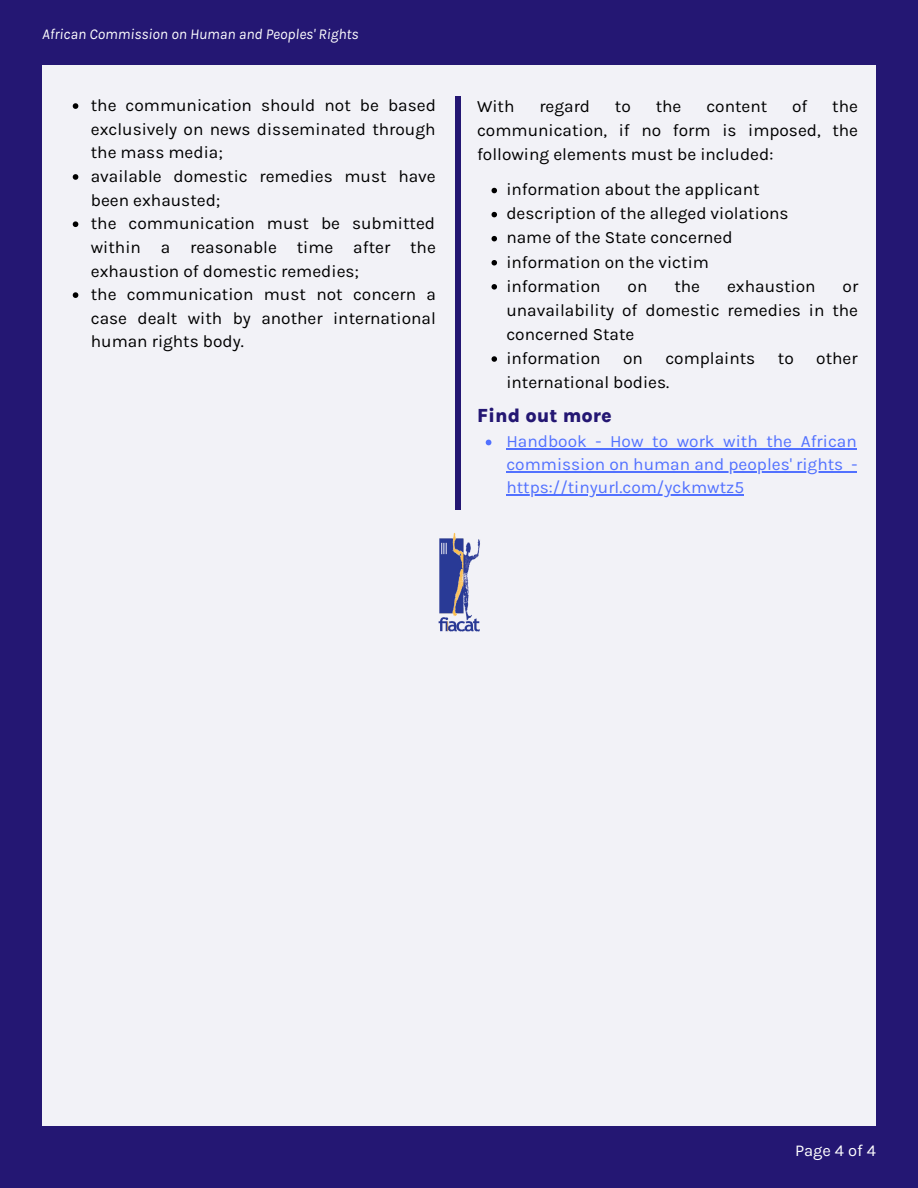
<style>
.page{position:relative;width:918px;height:1188px;background:#241773}
.page>*{position:absolute;margin:0;border:0;box-sizing:border-box;transform-origin:0 0}
.t1{font:800 19.5px "Karla";color:#241773}
.t2{font:17.25px/23.7px "Karla";color:#000;text-align:justify}
.t3{font:17.25px/23px "Karla";color:#5271ff;text-align:justify}
.t4{font:16.5px "Karla";color:#fff}
.t5{font:italic 15px "Karla";color:#fff}
</style>
<div class="page">
<div style="left:42px;top:66px;width:834px;height:1060px;background:#f2f2f7"></div>
<div style="left:455px;top:96px;width:6px;height:414px;background:#241773"></div>
<img style="left:438px;top:533px;width:42px;height:99px">
<svg style="left:73px;top:103px;width:5px;height:6px"></svg>
<svg style="left:73px;top:174px;width:5px;height:6px"></svg>
<svg style="left:73px;top:221px;width:5px;height:6px"></svg>
<svg style="left:73px;top:292px;width:5px;height:6px"></svg>
<svg style="left:486px;top:440px;width:5px;height:5px"></svg>
<hr style="left:506px;top:448px;width:351px;height:2px;background:#5271ff">
<hr style="left:506px;top:471px;width:337px;height:2px;background:#5271ff">
<svg style="left:843px;top:471px;width:14px;height:2px"></svg>
<hr style="left:506px;top:494px;width:238px;height:2px;background:#5271ff">
<svg style="left:492px;top:188px;width:5px;height:5px"></svg>
<svg style="left:492px;top:212px;width:5px;height:5px"></svg>
<svg style="left:492px;top:236px;width:5px;height:5px"></svg>
<svg style="left:492px;top:260px;width:5px;height:6px"></svg>
<svg style="left:492px;top:284px;width:5px;height:6px"></svg>
<svg style="left:492px;top:356px;width:5px;height:6px"></svg>
<p class="t5" style="left:42px;top:26px;width:318px">African Commission on Human and Peoples' Rights</p>
<p class="t2" style="left:91px;top:94px;width:347px">the communication should not be based exclusively on news disseminated through the mass media;</p>
<p class="t2" style="left:91px;top:164px;width:346px">available domestic remedies must have been exhausted;</p>
<p class="t2" style="left:91px;top:212px;width:347px">the communication must be submitted within a reasonable time after the exhaustion of domestic remedies;</p>
<p class="t2" style="left:91px;top:283px;width:347px">the communication must not concern a case dealt with by another international human rights body.</p>
<p class="t2" style="left:477px;top:95px;width:39px">With</p>
<p class="t2" style="left:539px;top:95px;width:52px">regard</p>
<p class="t2" style="left:615px;top:95px;width:17px">to</p>
<p class="t2" style="left:656px;top:95px;width:27px">the</p>
<p class="t2" style="left:706px;top:95px;width:62px">content</p>
<p class="t2" style="left:792px;top:95px;width:17px">of</p>
<p class="t2" style="left:477px;top:94px;width:383px;text-indent:355px">the communication, if no form is imposed, the following elements must be included:</p>
<p class="t2" style="left:506px;top:178px;width:255px">information about the applicant</p>
<p class="t2" style="left:506px;top:202px;width:284px">description of the alleged violations</p>
<p class="t2" style="left:506px;top:226px;width:228px">name of the State concerned</p>
<p class="t2" style="left:506px;top:250px;width:204px">information on the victim</p>
<p class="t2" style="left:506px;top:274px;width:96px">information</p>
<p class="t2" style="left:628px;top:274px;width:21px">on</p>
<p class="t2" style="left:674px;top:274px;width:27px">the</p>
<p class="t2" style="left:727px;top:274px;width:90px">exhaustion</p>
<p class="t2" style="left:506px;top:274px;width:353px;text-indent:336px">or unavailability of domestic remedies in the concerned State</p>
<p class="t2" style="left:506px;top:346px;width:96px">information</p>
<p class="t2" style="left:623px;top:346px;width:21px">on</p>
<p class="t2" style="left:665px;top:346px;width:91px">complaints</p>
<p class="t2" style="left:778px;top:346px;width:17px">to</p>
<p class="t2" style="left:816px;top:346px;width:43px">other</p>
<p class="t2" style="left:506px;top:370px;width:164px">international bodies.</p>
<p class="t1" style="left:477px;top:404px;width:136px">Find out more</p>
<p class="t3" style="left:506px;top:430px;width:353px">Handbook - How to work with the African commission on human and peoples' rights - https://tinyurl.com/yckmwtz5</p>
<p class="t4" style="left:795px;top:1141px;width:82px">Page 4 of 4</p>
</div>
